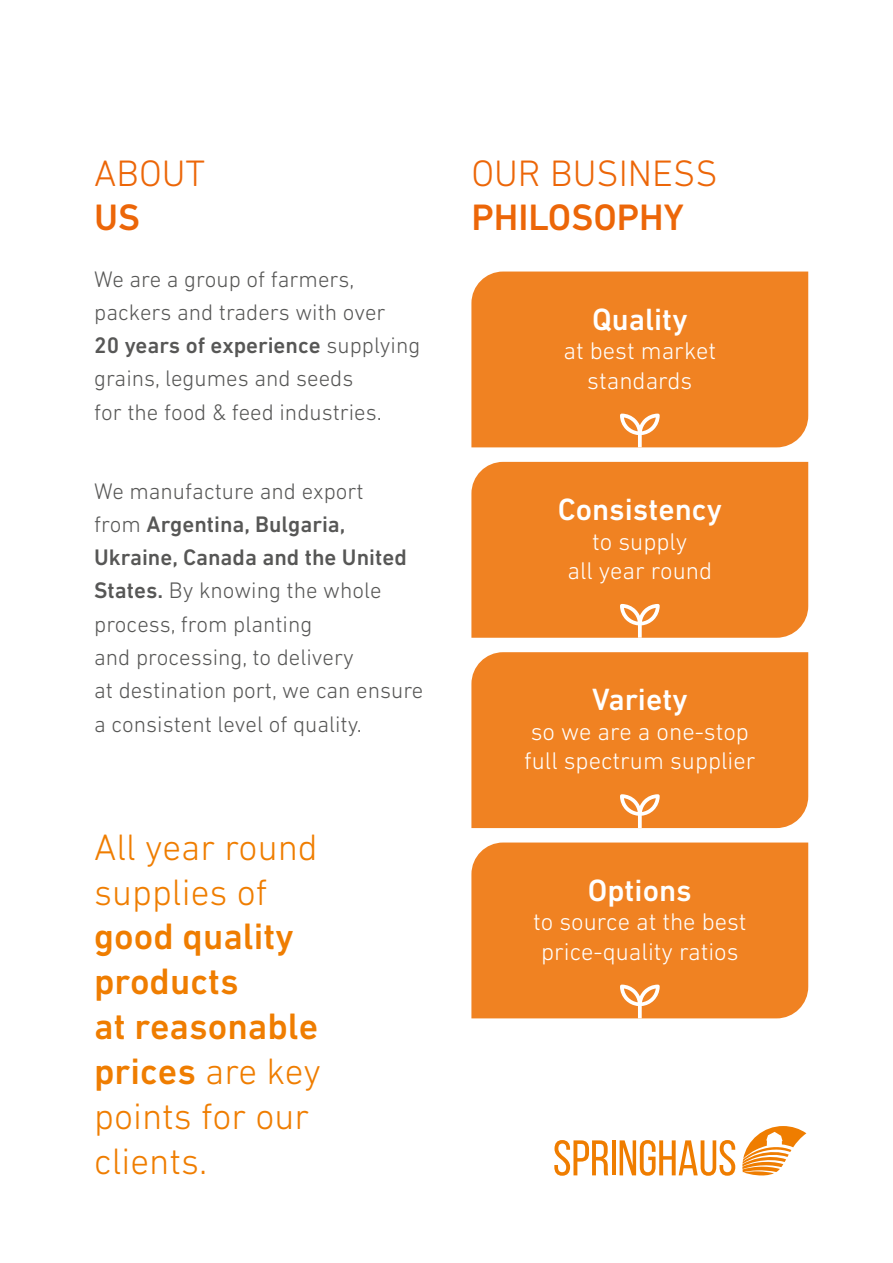
<style>
.page{position:relative;width:893px;height:1263px;background:#fff}
.page>*{position:absolute;margin:0;border:0;box-sizing:border-box;transform-origin:0 0}
.t1{font:500 37.35px/44.8px "DIN Next LT Pro";color:#ef7d00}
.t2{font:300 37.35px/44.8px "DIN Next LT Pro";color:#ef7d00}
.t3{font:300 37.35px "DIN Next LT Pro";color:#ec6608}
.t4{font:500 37.35px "DIN Next LT Pro";color:#ec6608}
.t5{font:500 31.35px "DIN Next LT Pro";color:#fff}
.t6{font:300 24.6px/29.5px "DIN Next LT Pro";color:#fff;text-align:center}
.t7{font:300 22.8px/33.3px "DIN Next LT Pro";color:#575756}
.s1{font-weight:500}
.s2{font-weight:300}
</style>
<div class="page">
<div style="left:471px;top:272px;width:337px;height:175px;background:#f08222"></div>
<svg style="left:620px;top:414px;width:40px;height:33px"></svg>
<div style="left:471px;top:842px;width:337px;height:176px;background:#f08222"></div>
<svg style="left:620px;top:984px;width:40px;height:34px"></svg>
<div style="left:471px;top:652px;width:337px;height:176px;background:#f08222"></div>
<svg style="left:620px;top:794px;width:40px;height:34px"></svg>
<div style="left:471px;top:462px;width:337px;height:176px;background:#f08222"></div>
<svg style="left:620px;top:604px;width:40px;height:34px"></svg>
<svg style="left:742px;top:1126px;width:64px;height:50px"></svg>
<svg style="left:554px;top:1140px;width:54px;height:36px"></svg>
<hr style="left:612px;top:1140px;width:4px;height:35px;background:#ef7d00">
<svg style="left:620px;top:1140px;width:115px;height:36px"></svg>
<h1 class="t3" style="left:94px;top:151px;width:112px">ABOUT</h1>
<h1 class="t4" style="left:94px;top:196px;width:48px">US</h1>
<p class="t7" style="left:94px;top:262px;width:328px">We are a group of farmers, packers and traders with over<br><span class="s1">20 years of experience</span> supplying grains, legumes and seeds<br>for the food &amp; feed industries.</p>
<p class="t7" style="left:94px;top:474px;width:331px">We manufacture and export<br>from <span class="s1">Argentina, Bulgaria,<br>Ukraine, Canada and the United<br>States.</span> By knowing the whole process, from planting<br>and processing, to delivery<br>at destination port, we can ensure a consistent level of quality.</p>
<h1 class="t2" style="left:94px;top:824px;width:225px">All year round supplies of</h1>
<h1 class="t1" style="left:94px;top:914px;width:228px">good quality products<br>at reasonable prices <span class="s2">are key points for our clients.</span></h1>
<h1 class="t3" style="left:471px;top:151px;width:248px">OUR BUSINESS</h1>
<h1 class="t4" style="left:471px;top:196px;width:214px">PHILOSOPHY</h1>
<h2 class="t5" style="left:592px;top:301px;width:97px">Quality</h2>
<p class="t6" style="left:564px;top:336px;width:154px">at best market standards</p>
<h2 class="t5" style="left:558px;top:491px;width:166px">Consistency</h2>
<p class="t6" style="left:567px;top:526px;width:146px">to supply<br>all year round</p>
<h2 class="t5" style="left:592px;top:681px;width:97px">Variety</h2>
<p class="t6" style="left:524px;top:716px;width:233px;text-align:left">so we are a one-stop full spectrum supplier</p>
<h2 class="t5" style="left:588px;top:872px;width:105px">Options</h2>
<p class="t6" style="left:533px;top:907px;width:215px">to source at the best price-quality ratios</p>
</div>
